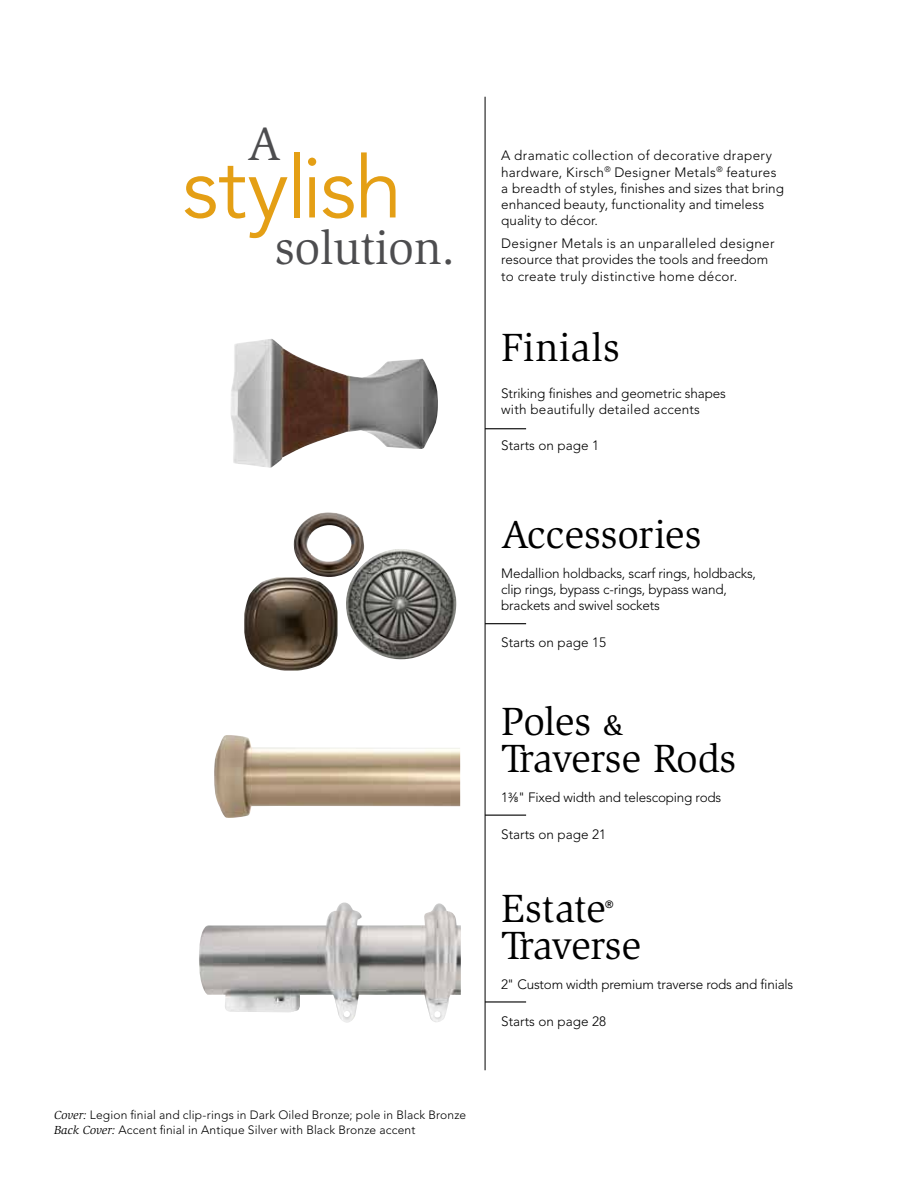
<style>
.page{position:relative;width:918px;height:1188px;background:#fff}
.page>*{position:absolute;margin:0;border:0;box-sizing:border-box;transform-origin:0 0}
.t1{font:85.95px "Avenir";letter-spacing:-.02em;color:#e49f15}
.t2{font:48.45px "Slimbach";letter-spacing:-.01em;color:#4d4d4f}
.t3{font:40.5px/37.5px "Slimbach";letter-spacing:-.01em;color:#000}
.t4{font:40.5px "Slimbach";letter-spacing:-.035em;color:#000}
.t5{font:40.5px "Slimbach";letter-spacing:.01em;color:#000}
.t6{font:300 13.5px/16.2px "Avenir";color:#000}
.t7{font:300 13.5px/16.2px "Avenir";letter-spacing:.02em;color:#000}
.t8{font:300 12px/14.4px "Avenir";letter-spacing:.015em;color:#000}
.t9{font:500 10.5px "Avenir";color:#000}
.s1{font-family:"Slimbach";font-weight:400;font-style:italic}
.s2{font-weight:500;font-size:29.25px}
.s3{font-weight:500;font-size:7.35px}
</style>
<div class="page">
<img style="left:199px;top:903px;width:262px;height:120px">
<hr style="left:485px;top:97px;width:1px;height:973px;background:#000">
<hr style="left:485px;top:623px;width:41px;height:1px;background:#000">
<hr style="left:485px;top:815px;width:41px;height:1px;background:#000">
<hr style="left:485px;top:1001px;width:41px;height:2px;background:#000">
<hr style="left:485px;top:428px;width:41px;height:1px;background:#000">
<img style="left:231px;top:339px;width:207px;height:129px">
<img style="left:346px;top:549px;width:111px;height:110px">
<img style="left:244px;top:577px;width:94px;height:94px">
<img style="left:293px;top:512px;width:72px;height:65px">
<img style="left:214px;top:735px;width:246px;height:83px">
<h2 class="t2" style="left:247px;top:116px;width:35px">A</h2>
<h1 class="t1" style="left:182px;top:138px;width:222px">stylish</h1>
<h2 class="t2" style="left:274px;top:220px;width:183px">solution.</h2>
<p class="t8" style="left:54px;top:1108px;width:414px"><span class="s1">Cover:</span> Legion finial and clip-rings in Dark Oiled Bronze; pole in Black Bronze<br><span class="s1">Back Cover:</span> Accent finial in Antique Silver with Black Bronze accent</p>
<p class="t6" style="left:501px;top:148px;width:284px">A dramatic collection of decorative drapery hardware, Kirsch<sup>®</sup> Designer Metals<sup>®</sup> features a breadth of styles, finishes and sizes that bring enhanced beauty, functionality and timeless quality to décor.</p>
<p class="t7" style="left:501px;top:235px;width:275px">Designer Metals is an unparalleled designer resource that provides the tools and freedom to create truly distinctive home décor.</p>
<h3 class="t5" style="left:501px;top:324px;width:120px">Finials</h3>
<p class="t6" style="left:501px;top:385px;width:226px">Striking finishes and geometric shapes with beautifully detailed accents</p>
<p class="t6" style="left:501px;top:437px;width:99px">Starts on page 1</p>
<h3 class="t3" style="left:501px;top:516px;width:202px">Accessories</h3>
<p class="t6" style="left:501px;top:565px;width:256px">Medallion holdbacks, scarf rings, holdbacks, clip rings, bypass c-rings, bypass wand, brackets and swivel sockets</p>
<p class="t6" style="left:501px;top:634px;width:106px">Starts on page 15</p>
<h3 class="t3" style="left:501px;top:703px;width:237px">Poles <span class="s2">&amp;<br></span>Traverse Rods</h3>
<p class="t6" style="left:501px;top:789px;width:222px">1<sup>3</sup>⁄<span class="s3">8</span>" Fixed width and telescoping rods</p>
<p class="t6" style="left:501px;top:826px;width:106px">Starts on page 21</p>
<h3 class="t3" style="left:501px;top:890px;width:106px">Estate</h3>
<p class="t9" style="left:605px;top:899px;width:10px">®</p>
<h3 class="t4" style="left:501px;top:923px;width:141px">Traverse</h3>
<p class="t6" style="left:501px;top:976px;width:294px">2" Custom width premium traverse rods and finials</p>
<p class="t6" style="left:501px;top:1013px;width:106px">Starts on page 28</p>
</div>
